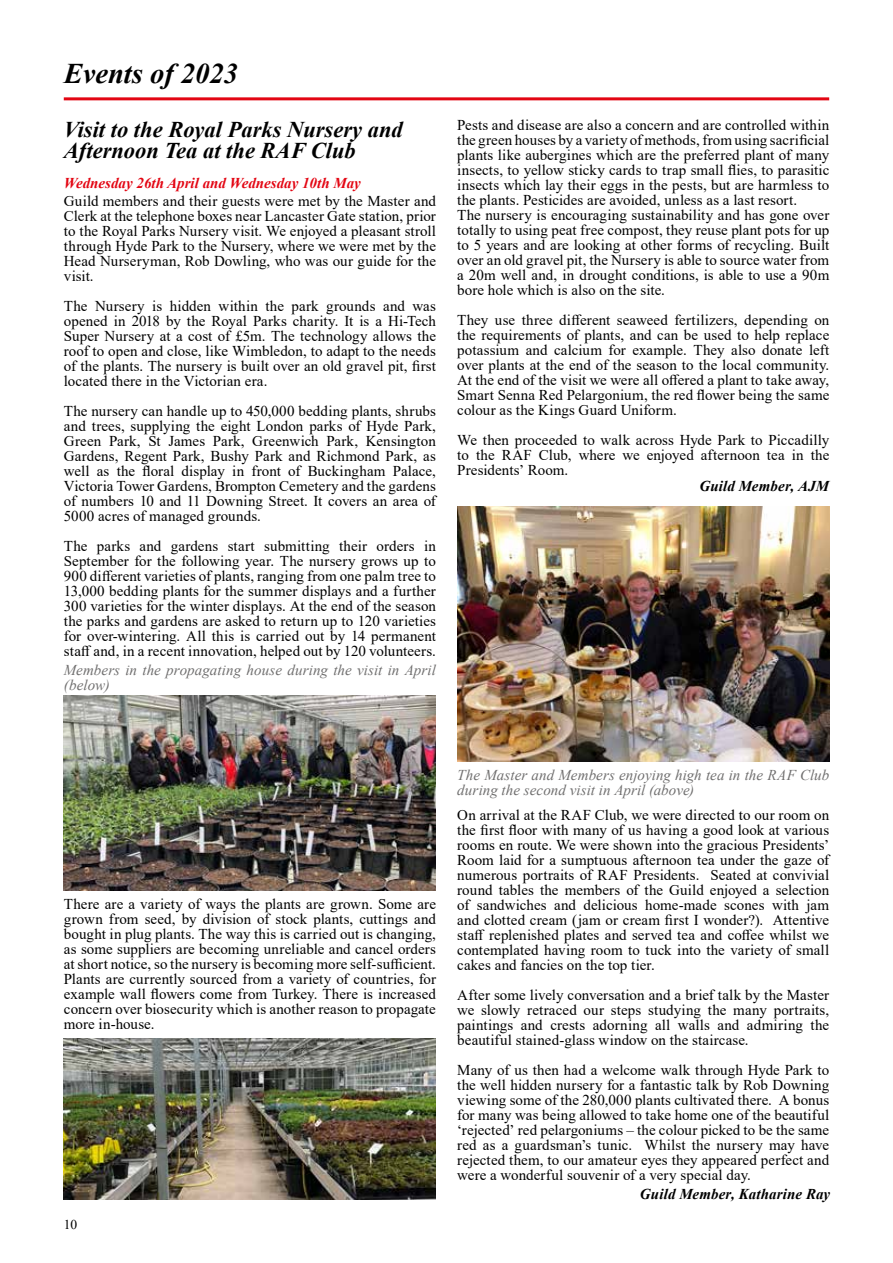
<style>
.page{position:relative;width:893px;height:1263px;background:#fff}
.page>*{position:absolute;margin:0;border:0;box-sizing:border-box;transform-origin:0 0}
.t1{font:italic 700 28.5px "Times New Roman";color:#000}
.t2{font:italic 700 22.5px/21px "Times New Roman";color:#000}
.t3{font:15px/15px "Times New Roman";letter-spacing:.005em;color:#000;text-align:justify}
.t4{font:italic 15px/15px "Times New Roman";letter-spacing:.005em;color:#706f6f}
.t5{font:italic 700 15px "Times New Roman";letter-spacing:.01em;color:#000}
.t6{font:italic 700 15px "Times New Roman";color:#e30613}
.t7{font:13.5px "Times New Roman";color:#000}
</style>
<div class="page">
<hr style="left:64px;top:97px;width:765px;height:3px;background:#e30613">
<img style="left:457px;top:507px;width:372px;height:255px">
<img style="left:64px;top:696px;width:371px;height:194px">
<img style="left:64px;top:1038px;width:371px;height:161px">
<h1 class="t1" style="left:64px;top:54px;width:176px">Events of 2023</h1>
<h2 class="t2" style="left:64px;top:119px;width:340px">Visit to the Royal Parks Nursery and<br>Afternoon Tea at the RAF Club</h2>
<p class="t6" style="left:64px;top:172px;width:298px">Wednesday 26th April and Wednesday 10th May</p>
<p class="t3" style="left:64px;top:192px;width:374px">Guild members and their guests were met by the Master and Clerk at the telephone boxes near Lancaster Gate station, prior to the Royal Parks Nursery visit. We enjoyed a pleasant stroll through Hyde Park to the Nursery, where we were met by the Head Nurseryman, Rob Dowling, who was our guide for the visit.</p>
<p class="t3" style="left:64px;top:297px;width:374px">The Nursery is hidden within the park grounds and was opened in 2018 by the Royal Parks charity. It is a Hi-Tech Super Nursery at a cost of £5m. The technology allows the roof to open and close, like Wimbledon, to adapt to the needs of the plants. The nursery is built over an old gravel pit, first located there in the Victorian era.</p>
<p class="t3" style="left:64px;top:402px;width:374px">The nursery can handle up to 450,000 bedding plants, shrubs and trees, supplying the eight London parks of Hyde Park, Green Park, St James Park, Greenwich Park, Kensington Gardens, Regent Park, Bushy Park and Richmond Park, as well as the floral display in front of Buckingham Palace, Victoria Tower Gardens, Brompton Cemetery and the gardens of numbers 10 and 11 Downing Street. It covers an area of 5000 acres of managed grounds.</p>
<p class="t3" style="left:64px;top:537px;width:374px">The parks and gardens start submitting their orders in September for the following year. The nursery grows up to 900 different varieties of plants, ranging from one palm tree to 13,000 bedding plants for the summer displays and a further 300 varieties for the winter displays. At the end of the season the parks and gardens are asked to return up to 120 varieties for over-wintering. All this is carried out by 14 permanent staff and, in a recent innovation, helped out by 120 volunteers.</p>
<p class="t4" style="left:64px;top:662px;width:374px">Members in the propagating house during the visit in April (below)</p>
<p class="t3" style="left:457px;top:117px;width:374px;text-align:left">Pests and disease are also a concern and are controlled within the green houses by a variety of methods, from using sacrificial plants like aubergines which are the preferred plant of many insects, to yellow sticky cards to trap small flies, to parasitic insects which lay their eggs in the pests, but are harmless to the plants. Pesticides are avoided, unless as a last resort.<br>The nursery is encouraging sustainability and has gone over totally to using peat free compost, they reuse plant pots for up to 5 years and are looking at other forms of recycling. Built over an old gravel pit, the Nursery is able to source water from a 20m well and, in drought conditions, is able to use a 90m bore hole which is also on the site.</p>
<p class="t3" style="left:457px;top:312px;width:374px">They use three different seaweed fertilizers, depending on the requirements of plants, and can be used to help replace potassium and calcium for example. They also donate left over plants at the end of the season to the local community.<br>At the end of the visit we were all offered a plant to take away, Smart Senna Red Pelargonium, the red flower being the same colour as the Kings Guard Uniform.</p>
<p class="t3" style="left:457px;top:432px;width:374px">We then proceeded to walk across Hyde Park to Piccadilly to the RAF Club, where we enjoyed afternoon tea in the Presidents’ Room.</p>
<p class="t5" style="left:699px;top:475px;width:131px">Guild Member, AJM</p>
<p class="t3" style="left:64px;top:896px;width:374px">There are a variety of ways the plants are grown. Some are grown from seed, by division of stock plants, cuttings and bought in plug plants. The way this is carried out is changing, as some suppliers are becoming unreliable and cancel orders at short notice, so the nursery is becoming more self-sufficient.<br>Plants are currently sourced from a variety of countries, for example wall flowers come from Turkey. There is increased concern over biosecurity which is another reason to propagate more in-house.</p>
<p class="t7" style="left:64px;top:1215px;width:15px">10</p>
<p class="t4" style="left:457px;top:767px;width:374px">The Master and Members enjoying high tea in the RAF Club during the second visit in April (above)</p>
<p class="t3" style="left:457px;top:807px;width:373px">On arrival at the RAF Club, we were directed to our room on the first floor with many of us having a good look at various rooms en route. We were shown into the gracious Presidents’ Room laid for a sumptuous afternoon tea under the gaze of numerous portraits of RAF Presidents. Seated at convivial round tables the members of the Guild enjoyed a selection of sandwiches and delicious home-made scones with jam and clotted cream (jam or cream first I wonder?). Attentive staff replenished plates and served tea and coffee whilst we contemplated having room to tuck into the variety of small cakes and fancies on the top tier.</p>
<p class="t3" style="left:457px;top:987px;width:373px">After some lively conversation and a brief talk by the Master we slowly retraced our steps studying the many portraits, paintings and crests adorning all walls and admiring the beautiful stained-glass window on the staircase.</p>
<p class="t3" style="left:457px;top:1062px;width:373px">Many of us then had a welcome walk through Hyde Park to the well hidden nursery for a fantastic talk by Rob Downing viewing some of the 280,000 plants cultivated there. A bonus for many was being allowed to take home one of the beautiful ‘rejected’ red pelargoniums – the colour picked to be the same red as a guardsman’s tunic. Whilst the nursery may have rejected them, to our amateur eyes they appeared perfect and were a wonderful souvenir of a very special day.</p>
<p class="t5" style="left:640px;top:1184px;width:192px">Guild Member, Katharine Ray</p>
</div>
